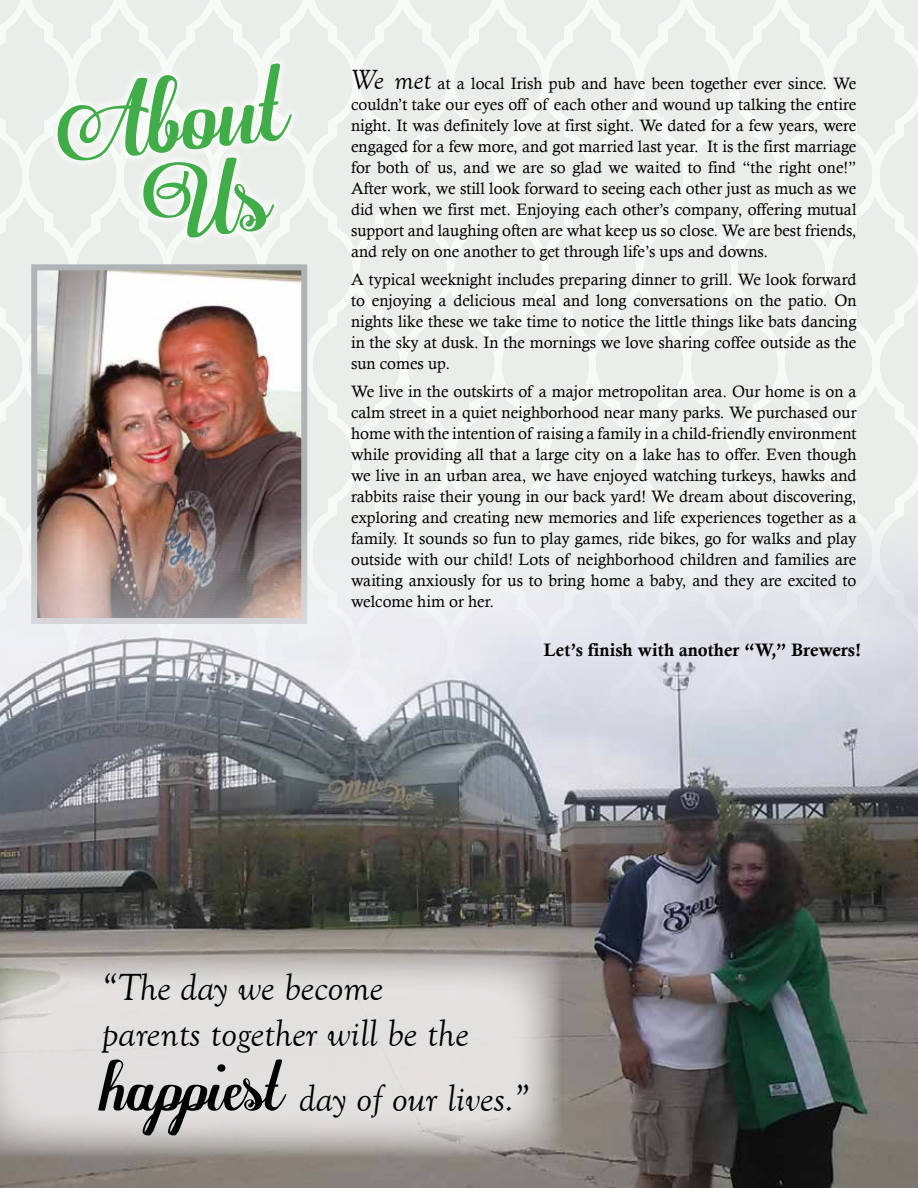
<style>
.page{position:relative;width:918px;height:1188px;background:#fff}
.page>*{position:absolute;margin:0;border:0;box-sizing:border-box;transform-origin:0 0}
.t1{font:90px/87.4px "Egregio Script demo";color:#41ad49;text-align:center}
.t2{font:italic 38.85px/46.7px "Goudy Old Style T";color:#000}
.t3{font:18px "Calis MT Bol";color:#000}
.t4{font:16.5px/21px "Calisto";color:#000;text-align:justify}
.s1{font-family:"Goudy Old Style T";font-style:italic;font-size:28.5px}
.s2{font-family:"Egregio Script demo";font-style:normal;font-size:60px}
</style>
<div class="page">
<div style="left:0;top:0;width:918px;height:1188px;background:linear-gradient(to right,#ecf1ec,#ecf0ec)"></div>
<img style="left:38px;top:271px;width:262px;height:244px">
<div style="left:31px;top:264px;width:276px;height:360px;border:6px solid #b1b4b6"></div>
<img style="left:0;top:515px;width:918px;height:673px">
<div style="left:47px;top:53px;width:254px;height:194px;background:#f1f4f1"></div>
<svg style="left:0;top:946px;width:561px;height:212px;fill:#e0dfde"></svg>
<h1 class="t1" style="left:54px;top:99px;width:233px;rotate:-6deg">About<br>Us</h1>
<p class="t4" style="left:351px;top:73px;width:507px"><span class="s1">We met</span> at a local Irish pub and have been together ever since. We couldn’t take our eyes off of each other and wound up talking the entire night. It was definitely love at first sight. We dated for a few years, were engaged for a few more, and got married last year. It is the first marriage for both of us, and we are so glad we waited to find “the right one!” After work, we still look forward to seeing each other just as much as we did when we first met. Enjoying each other’s company, offering mutual support and laughing often are what keep us so close. We are best friends, and rely on one another to get through life’s ups and downs.</p>
<p class="t4" style="left:351px;top:269px;width:507px">A typical weeknight includes preparing dinner to grill. We look forward to enjoying a delicious meal and long conversations on the patio. On nights like these we take time to notice the little things like bats dancing in the sky at dusk. In the mornings we love sharing coffee outside as the sun comes up.</p>
<p class="t4" style="left:351px;top:380px;width:507px">We live in the outskirts of a major metropolitan area. Our home is on a calm street in a quiet neighborhood near many parks. We purchased our home with the intention of raising a family in a child-friendly environment while providing all that a large city on a lake has to offer. Even though we live in an urban area, we have enjoyed watching turkeys, hawks and rabbits raise their young in our back yard! We dream about discovering, exploring and creating new memories and life experiences together as a family. It sounds so fun to play games, ride bikes, go for walks and play outside with our child! Lots of neighborhood children and families are waiting anxiously for us to bring home a baby, and they are excited to welcome him or her.</p>
<p class="t3" style="left:544px;top:640px;width:319px">Let’s finish with another “W,” Brewers!</p>
<h2 class="t2" style="left:102px;top:965px;width:369px">“The day we become parents together will be the</h2>
<h2 class="t2" style="left:102px;top:1076px;width:429px"><span class="s2">happiest</span> day of our lives.”</h2>
</div>
